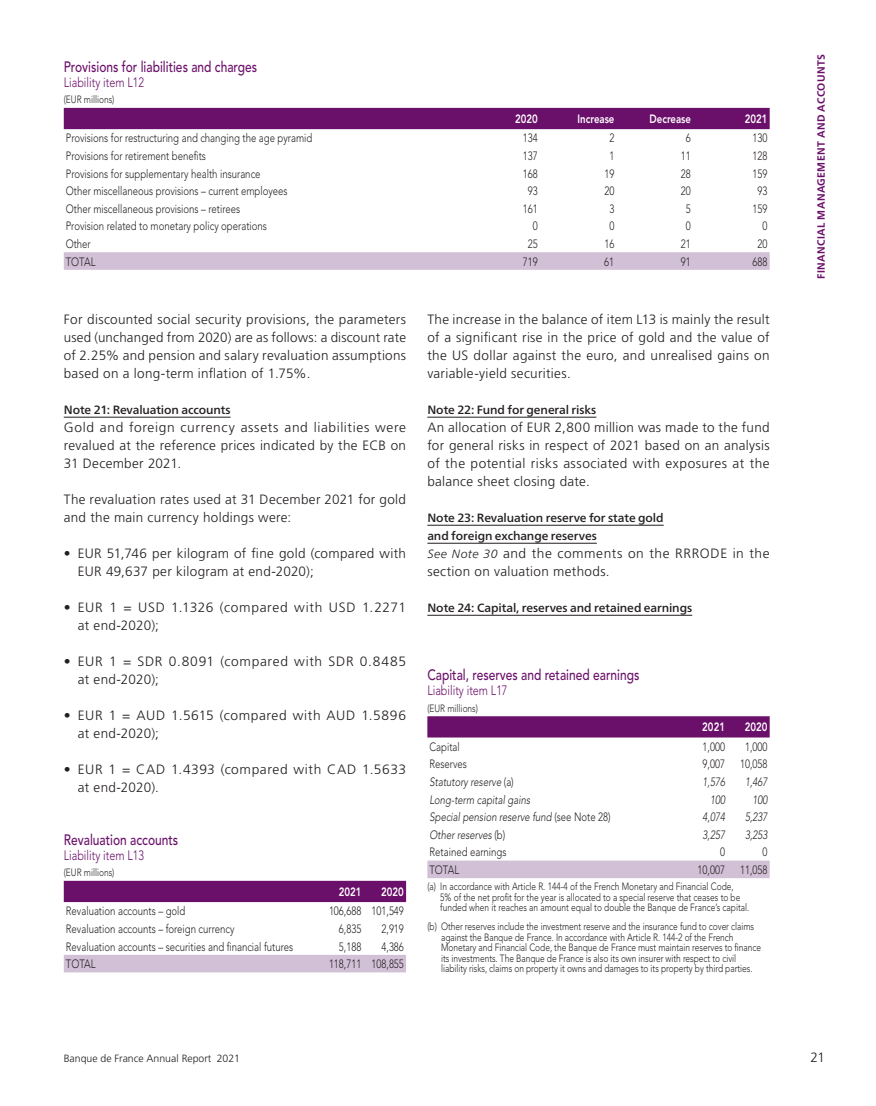
<style>
.page{position:relative;width:876px;height:1106px;background:#fff}
.page>*{position:absolute;margin:0;border:0;box-sizing:border-box;transform-origin:0 0}
.t1{font:500 15px "Avenir LT Std";color:#6b106a;scale:.8 1}
.t2{font:300 13.5px/18px "Frutiger LT Std";letter-spacing:.025em;color:#231f20}
.t3{font:300 13.5px/18px "Frutiger LT Std";letter-spacing:.045em;color:#231f20}
.t4{font:300 13.5px/18px "Frutiger LT Std";letter-spacing:.05em;color:#231f20}
.t5{font:300 13.5px "Avenir LT Std";color:#6b106a;scale:.8 1}
.t6{font:300 12px "Avenir LT Std";color:#231f20;scale:.8 1}
.t7{font:500 12px/18px "Frutiger Neue LTW1 G";letter-spacing:-.01em;color:#231f20}
.t8{font:italic 300 12px "Avenir LT Std";color:#231f20;scale:.8 1}
.t9{font:800 12px "Avenir LT Std";color:#fff;scale:.8 1}
.t10{font:300 10.5px/10.5px "Avenir LT Std";letter-spacing:-.005em;color:#231f20;scale:.8 1}
.t11{font:700 10.5px "Frutiger LT Std";letter-spacing:.035em;color:#6b106a}
.t12{font:300 10.5px "Frutiger LT Std";color:#231f20}
.s1{font-style:italic;font-size:12px}
.s2{font-style:normal}
</style>
<div class="page">
<hr style="left:64px;top:417px;width:167px;height:1px;background:#231f20">
<hr style="left:427px;top:417px;width:169px;height:1px;background:#231f20">
<hr style="left:427px;top:525px;width:237px;height:1px;background:#231f20">
<hr style="left:427px;top:543px;width:170px;height:1px;background:#231f20">
<hr style="left:427px;top:615px;width:265px;height:1px;background:#231f20">
<div style="left:64px;top:108px;width:706px;height:21px;background:#6b106a"></div>
<svg style="left:64px;top:252px;width:706px;height:18px;background:#d3c1d7"></svg>
<div style="left:64px;top:880px;width:342px;height:22px;background:#6b106a"></div>
<div style="left:64px;top:955px;width:342px;height:17px;background:#d2c0d7"></div>
<div style="left:427px;top:716px;width:343px;height:21px;background:#6b106a"></div>
<div style="left:427px;top:860px;width:343px;height:18px;background:#d2c0d7"></div>
<p class="t1" style="left:64px;top:58px;width:243px">Provisions for liabilities and charges</p>
<p class="t5" style="left:64px;top:74px;width:102px">Liability item L12</p>
<p class="t10" style="left:64px;top:94px;width:65px">(EUR millions)</p>
<p class="t9" style="left:515px;top:112px;width:30px">2020</p>
<p class="t9" style="left:578px;top:112px;width:48px">Increase</p>
<p class="t9" style="left:650px;top:112px;width:53px">Decrease</p>
<p class="t9" style="left:745px;top:112px;width:30px">2021</p>
<p class="t6" style="left:66px;top:131px;width:310px">Provisions for restructuring and changing the age pyramid</p>
<p class="t6" style="left:523px;top:131px;width:20px">134</p>
<p class="t6" style="left:609px;top:131px;width:8px">2</p>
<p class="t6" style="left:686px;top:131px;width:8px">6</p>
<p class="t6" style="left:752px;top:131px;width:20px">130</p>
<p class="t6" style="left:66px;top:149px;width:177px">Provisions for retirement benefits</p>
<p class="t6" style="left:523px;top:149px;width:20px">137</p>
<p class="t6" style="left:609px;top:149px;width:8px">1</p>
<p class="t6" style="left:681px;top:149px;width:14px">11</p>
<p class="t6" style="left:752px;top:149px;width:20px">128</p>
<p class="t6" style="left:66px;top:166px;width:245px">Provisions for supplementary health insurance</p>
<p class="t6" style="left:523px;top:166px;width:20px">168</p>
<p class="t6" style="left:604px;top:166px;width:14px">19</p>
<p class="t6" style="left:681px;top:166px;width:14px">28</p>
<p class="t6" style="left:752px;top:166px;width:20px">159</p>
<p class="t6" style="left:66px;top:184px;width:279px">Other miscellaneous provisions – current employees</p>
<p class="t6" style="left:528px;top:184px;width:14px">93</p>
<p class="t6" style="left:604px;top:184px;width:14px">20</p>
<p class="t6" style="left:681px;top:184px;width:14px">20</p>
<p class="t6" style="left:757px;top:184px;width:14px">93</p>
<p class="t6" style="left:66px;top:202px;width:219px">Other miscellaneous provisions – retirees</p>
<p class="t6" style="left:523px;top:202px;width:20px">161</p>
<p class="t6" style="left:609px;top:202px;width:8px">3</p>
<p class="t6" style="left:686px;top:202px;width:8px">5</p>
<p class="t6" style="left:752px;top:202px;width:20px">159</p>
<p class="t6" style="left:66px;top:219px;width:253px">Provision related to monetary policy operations</p>
<p class="t6" style="left:533px;top:219px;width:8px">0</p>
<p class="t6" style="left:609px;top:219px;width:8px">0</p>
<p class="t6" style="left:686px;top:219px;width:8px">0</p>
<p class="t6" style="left:762px;top:219px;width:8px">0</p>
<p class="t6" style="left:66px;top:237px;width:33px">Other</p>
<p class="t6" style="left:528px;top:237px;width:14px">25</p>
<p class="t6" style="left:604px;top:237px;width:14px">16</p>
<p class="t6" style="left:681px;top:237px;width:14px">21</p>
<p class="t6" style="left:757px;top:237px;width:14px">20</p>
<p class="t6" style="left:66px;top:254px;width:39px">TOTAL</p>
<p class="t6" style="left:523px;top:254px;width:20px">719</p>
<p class="t6" style="left:604px;top:254px;width:14px">61</p>
<p class="t6" style="left:681px;top:254px;width:14px">91</p>
<p class="t6" style="left:752px;top:254px;width:20px">688</p>
<p class="t2" style="left:64px;top:311px;width:344px;text-align:justify">For discounted social security provisions, the parameters used (unchanged from 2020) are as follows: a discount rate of 2.25% and pension and salary revaluation assumptions based on a long‑term inflation of 1.75%.</p>
<p class="t7" style="left:64px;top:401px;width:168px">Note 21: Revaluation accounts</p>
<p class="t2" style="left:64px;top:419px;width:344px;text-align:justify">Gold and foreign currency assets and liabilities were revalued at the reference prices indicated by the ECB on 31 December 2021.</p>
<p class="t2" style="left:64px;top:491px;width:344px">The revaluation rates used at 31 December 2021 for gold and the main currency holdings were:</p>
<p class="t2" style="left:78px;top:545px;width:330px;text-indent:-14px">• EUR 51,746 per kilogram of fine gold (compared with<br>EUR 49,637 per kilogram at end‑2020);</p>
<p class="t3" style="left:78px;top:599px;width:330px;text-indent:-14px">• EUR 1 = USD 1.1326 (compared with USD 1.2271 at end‑2020);</p>
<p class="t4" style="left:78px;top:653px;width:330px;text-indent:-14px">• EUR 1 = SDR 0.8091 (compared with SDR 0.8485 at end‑2020);</p>
<p class="t2" style="left:78px;top:707px;width:330px;text-indent:-14px">• EUR 1 = AUD 1.5615 (compared with AUD 1.5896 at end‑2020);</p>
<p class="t2" style="left:78px;top:761px;width:330px;text-indent:-14px">• EUR 1 = CAD 1.4393 (compared with CAD 1.5633 at end‑2020).</p>
<p class="t1" style="left:64px;top:831px;width:145px">Revaluation accounts</p>
<p class="t5" style="left:64px;top:847px;width:102px">Liability item L13</p>
<p class="t10" style="left:64px;top:867px;width:65px">(EUR millions)</p>
<p class="t9" style="left:339px;top:884px;width:30px">2021</p>
<p class="t9" style="left:381px;top:884px;width:30px">2020</p>
<p class="t6" style="left:66px;top:904px;width:151px">Revaluation accounts – gold</p>
<p class="t6" style="left:329px;top:904px;width:95px">106,688 101,549</p>
<p class="t6" style="left:66px;top:921px;width:212px">Revaluation accounts – foreign currency</p>
<p class="t6" style="left:339px;top:921px;width:30px">6,835</p>
<p class="t6" style="left:381px;top:921px;width:30px">2,919</p>
<p class="t6" style="left:66px;top:939px;width:286px">Revaluation accounts – securities and financial futures</p>
<p class="t6" style="left:339px;top:939px;width:30px">5,188</p>
<p class="t6" style="left:381px;top:939px;width:30px">4,386</p>
<p class="t6" style="left:66px;top:957px;width:39px">TOTAL</p>
<p class="t6" style="left:329px;top:957px;width:95px">118,711 108,855</p>
<p class="t2" style="left:427px;top:311px;width:344px;text-align:justify">The increase in the balance of item L13 is mainly the result of a significant rise in the price of gold and the value of the US dollar against the euro, and unrealised gains on variable‑yield securities.</p>
<p class="t7" style="left:427px;top:401px;width:171px">Note 22: Fund for general risks</p>
<p class="t2" style="left:427px;top:419px;width:344px;text-align:justify">An allocation of EUR 2,800 million was made to the fund for general risks in respect of 2021 based on an analysis of the potential risks associated with exposures at the balance sheet closing date.</p>
<p class="t7" style="left:427px;top:509px;width:238px">Note 23: Revaluation reserve for state gold and foreign exchange reserves</p>
<p class="t2" style="left:427px;top:545px;width:344px"><span class="s1">See Note 30</span> and the comments on the RRRODE in the section on valuation methods.</p>
<p class="t7" style="left:427px;top:599px;width:266px">Note 24: Capital, reserves and retained earnings</p>
<p class="t1" style="left:427px;top:666px;width:267px">Capital, reserves and retained earnings</p>
<p class="t5" style="left:427px;top:683px;width:102px">Liability item L17</p>
<p class="t10" style="left:427px;top:703px;width:65px">(EUR millions)</p>
<p class="t9" style="left:702px;top:720px;width:30px">2021</p>
<p class="t9" style="left:745px;top:720px;width:30px">2020</p>
<p class="t6" style="left:429px;top:739px;width:39px">Capital</p>
<p class="t6" style="left:702px;top:739px;width:30px">1,000</p>
<p class="t6" style="left:745px;top:739px;width:30px">1,000</p>
<p class="t6" style="left:429px;top:757px;width:48px">Reserves</p>
<p class="t6" style="left:702px;top:757px;width:30px">9,007</p>
<p class="t6" style="left:740px;top:757px;width:36px">10,058</p>
<p class="t8" style="left:429px;top:774px;width:107px">Statutory reserve <span class="s2">(a)</span></p>
<p class="t8" style="left:702px;top:774px;width:30px">1,576</p>
<p class="t8" style="left:745px;top:774px;width:30px">1,467</p>
<p class="t8" style="left:429px;top:792px;width:127px">Long-term capital gains</p>
<p class="t8" style="left:710px;top:792px;width:20px">100</p>
<p class="t8" style="left:753px;top:792px;width:20px">100</p>
<p class="t8" style="left:429px;top:810px;width:228px">Special pension reserve fund <span class="s2">(see Note 28)</span></p>
<p class="t8" style="left:702px;top:810px;width:30px">4,074</p>
<p class="t8" style="left:745px;top:810px;width:30px">5,237</p>
<p class="t8" style="left:429px;top:827px;width:96px">Other reserves <span class="s2">(b)</span></p>
<p class="t8" style="left:702px;top:827px;width:30px">3,257</p>
<p class="t8" style="left:745px;top:827px;width:30px">3,253</p>
<p class="t6" style="left:429px;top:845px;width:98px">Retained earnings</p>
<p class="t6" style="left:720px;top:845px;width:8px">0</p>
<p class="t6" style="left:762px;top:845px;width:8px">0</p>
<p class="t6" style="left:429px;top:862px;width:39px">TOTAL</p>
<p class="t6" style="left:697px;top:862px;width:36px">10,007</p>
<p class="t6" style="left:740px;top:862px;width:36px">11,058</p>
<p class="t10" style="left:440px;top:881px;width:388px;text-indent:-13px">(a) In accordance with Article R. 144‑4 of the French Monetary and Financial Code,<br>5% of the net profit for the year is allocated to a special reserve that ceases to be funded when it reaches an amount equal to double the Banque de France’s capital.</p>
<p class="t10" style="left:441px;top:921px;width:402px;text-indent:-14px">(b) Other reserves include the investment reserve and the insurance fund to cover claims against the Banque de France. In accordance with Article R. 144‑2 of the French Monetary and Financial Code, the Banque de France must maintain reserves to finance its investments. The Banque de France is also its own insurer with respect to civil liability risks, claims on property it owns and damages to its property by third parties.</p>
<p class="t11" style="left:815px;top:279px;width:226px;rotate:-90deg">FINANCIAL MANAGEMENT AND ACCOUNTS</p>
<p class="t12" style="left:64px;top:1052px;width:178px">Banque de France Annual Report 2021</p>
<p class="t2" style="left:810px;top:1049px;width:16px">21</p>
</div>
